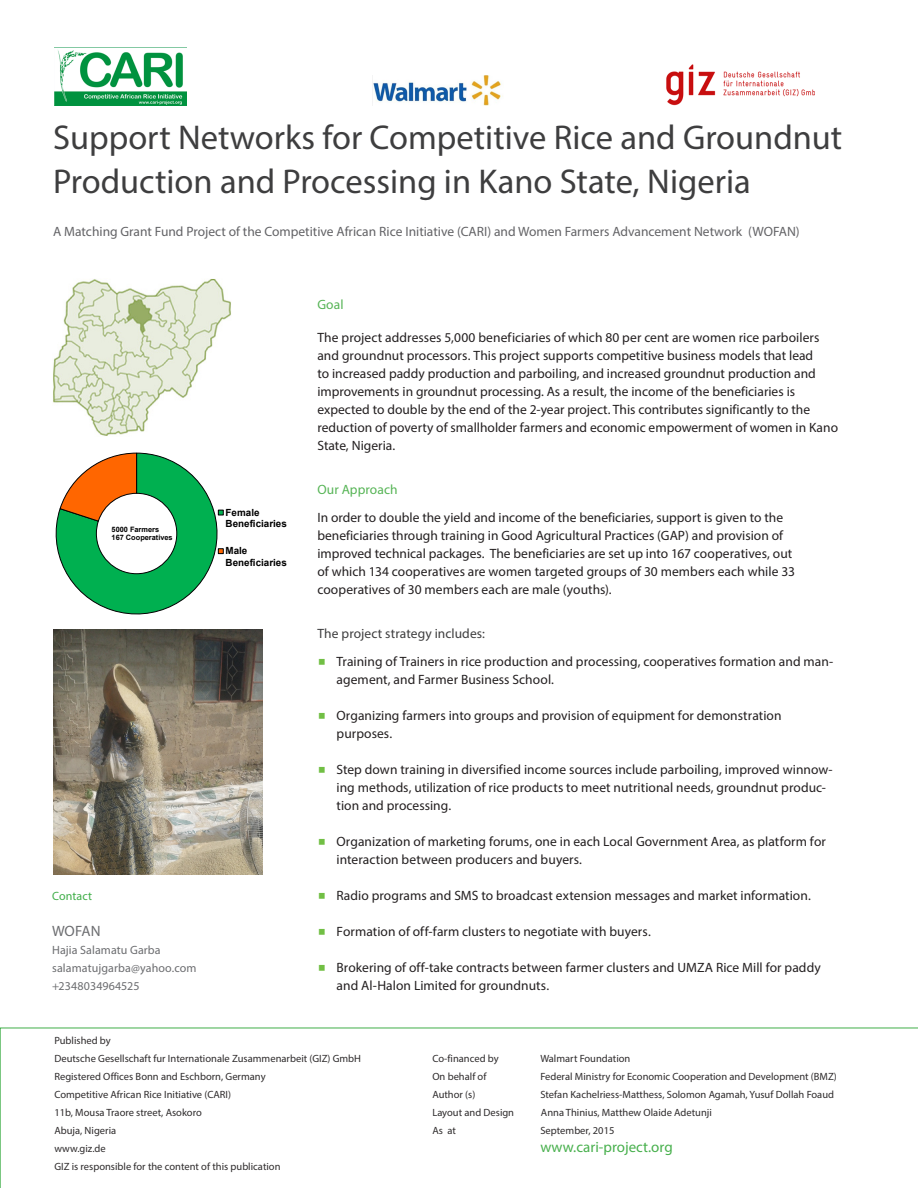
<style>
.page{position:relative;width:918px;height:1188px;background:#fff}
.page>*{position:absolute;margin:0;border:0;box-sizing:border-box;transform-origin:0 0}
.Headline{font:34.5px/43.5px "Myriad Pro";color:#3e3e3f}
.Paragraph_ohne_Absta{font:15px "Myriad Pro";color:#48b04d}
.Contact_information{font:15px "Myriad Pro";letter-spacing:-.005em;color:#6c6d70}
.Paragraph_ohne_Absta-2{font:13.5px/18px "Myriad Pro";color:#231f20}
.Headline-2{font:13.5px "Myriad Pro";color:#636366}
.Headline-3{font:13.5px "Myriad Pro";letter-spacing:.01em;color:#3e3e3f}
.Headline-4{font:13.5px "Myriad Pro";letter-spacing:.005em;color:#56b455}
.Contact_information-2{font:12px "Myriad Pro";letter-spacing:.01em;color:#6c6d70}
.Contact_information-3{font:12px "Myriad Pro";letter-spacing:.01em;color:#40ae49}
.Paragraph_ohne_Absta-3{font:10.5px "Myriad Pro";color:#2e2b2c}
.t1{font:700 9.9px/11.2px "Arial";color:#000}
.t2{font:700 7.35px/8.4px "Arial";letter-spacing:-.005em;color:#000}
</style>
<div class="page">
<img style="left:55px;top:47px;width:132px;height:58px">
<img style="left:53px;top:630px;width:210px;height:244px">
<img style="left:53px;top:279px;width:178px;height:157px">
<svg style="left:55px;top:452px;width:169px;height:163px"></svg>
<svg style="left:0;top:1028px;width:918px;height:160px"></svg>
<img style="left:666px;top:64px;width:149px;height:41px">
<img style="left:372px;top:75px;width:131px;height:30px">
<p class="Headline" style="left:53px;top:116px;width:791px">Support Networks for Competitive Rice and Groundnut<br>Production and Processing in Kano State, Nigeria</p>
<p class="Headline-2" style="left:53px;top:224px;width:748px">A Matching Grant Fund Project of the Competitive African Rice Initiative (CARI) and Women Farmers Advancement Network (WOFAN)</p>
<p class="t2" style="left:112px;top:525px;width:62px">5000 Farmers<br>167 Cooperatives</p>
<p class="t1" style="left:226px;top:507px;width:63px">Female<br>Beneficiaries</p>
<p class="t1" style="left:226px;top:545px;width:63px">Male<br>Beneficiaries</p>
<p class="Contact_information-3" style="left:52px;top:889px;width:42px">Contact</p>
<p class="Contact_information" style="left:52px;top:922px;width:50px">WOFAN</p>
<p class="Contact_information-2" style="left:52px;top:943px;width:110px">Hajia Salamatu Garba</p>
<p class="Contact_information-2" style="left:52px;top:961px;width:146px">salamatujgarba@yahoo.com</p>
<p class="Contact_information-2" style="left:52px;top:979px;width:89px">+2348034964525</p>
<p class="Headline-4" style="left:317px;top:296px;width:28px">Goal</p>
<p class="Paragraph_ohne_Absta-2" style="left:317px;top:328px;width:522px">The project addresses 5,000 beneficiaries of which 80 per cent are women rice parboilers and groundnut processors. This project supports competitive business models that lead<br>to increased paddy production and parboiling, and increased groundnut production and improvements in groundnut processing. As a result, the income of the beneficiaries is expected to double by the end of the 2-year project. This contributes significantly to the reduction of poverty of smallholder farmers and economic empowerment of women in Kano State, Nigeria.</p>
<p class="Headline-4" style="left:317px;top:481px;width:82px">Our Approach</p>
<p class="Paragraph_ohne_Absta-2" style="left:317px;top:508px;width:479px">In order to double the yield and income of the beneficiaries, support is given to the beneficiaries through training in Good Agricultural Practices (GAP) and provision of improved technical packages. The beneficiaries are set up into 167 cooperatives, out of which 134 cooperatives are women targeted groups of 30 members each while 33 cooperatives of 30 members each are male (youths).</p>
<p class="Headline-3" style="left:317px;top:625px;width:169px">The project strategy includes:</p>
<p class="Paragraph_ohne_Absta-2" style="left:337px;top:652px;width:498px">Training of Trainers in rice production and processing, cooperatives formation and man&shy;agement, and Farmer Business School.</p>
<p class="Paragraph_ohne_Absta-2" style="left:337px;top:706px;width:447px">Organizing farmers into groups and provision of equipment for demonstration purposes.</p>
<p class="Paragraph_ohne_Absta-2" style="left:337px;top:760px;width:498px">Step down training in diversified income sources include parboiling, improved winnow&shy;ing methods, utilization of rice products to meet nutritional needs, groundnut produc&shy;tion and processing.</p>
<p class="Paragraph_ohne_Absta-2" style="left:337px;top:832px;width:491px">Organization of marketing forums, one in each Local Government Area, as platform for interaction between producers and buyers.</p>
<p class="Paragraph_ohne_Absta-2" style="left:337px;top:886px;width:476px">Radio programs and SMS to broadcast extension messages and market information.</p>
<p class="Paragraph_ohne_Absta-2" style="left:337px;top:922px;width:316px">Formation of off-farm clusters to negotiate with buyers.</p>
<p class="Paragraph_ohne_Absta-2" style="left:337px;top:958px;width:486px">Brokering of off-take contracts between farmer clusters and UMZA Rice Mill for paddy and Al-Halon Limited for groundnuts.</p>
<p class="Paragraph_ohne_Absta-3" style="left:54px;top:1034px;width:58px">Published by</p>
<p class="Paragraph_ohne_Absta-3" style="left:54px;top:1052px;width:308px">Deutsche Gesellschaft fur Internationale Zusammenarbeit (GIZ) GmbH</p>
<p class="Paragraph_ohne_Absta-3" style="left:432px;top:1052px;width:68px">Co-financed by</p>
<p class="Paragraph_ohne_Absta-3" style="left:540px;top:1052px;width:92px">Walmart Foundation</p>
<p class="Paragraph_ohne_Absta-3" style="left:54px;top:1070px;width:213px">Registered Offices Bonn and Eschborn, Germany</p>
<p class="Paragraph_ohne_Absta-3" style="left:432px;top:1070px;width:56px">On behalf of</p>
<p class="Paragraph_ohne_Absta-3" style="left:540px;top:1070px;width:298px">Federal Ministry for Economic Cooperation and Development (BMZ)</p>
<p class="Paragraph_ohne_Absta-3" style="left:54px;top:1088px;width:178px">Competitive African Rice Initiative (CARI)</p>
<p class="Paragraph_ohne_Absta-3" style="left:432px;top:1088px;width:45px">Author (s)</p>
<p class="Paragraph_ohne_Absta-3" style="left:540px;top:1088px;width:295px">Stefan Kachelriess-Matthess, Solomon Agamah, Yusuf Dollah Foaud</p>
<p class="Paragraph_ohne_Absta-3" style="left:54px;top:1106px;width:149px">11b, Mousa Traore street, Asokoro</p>
<p class="Paragraph_ohne_Absta-3" style="left:432px;top:1106px;width:83px">Layout and Design</p>
<p class="Paragraph_ohne_Absta-3" style="left:541px;top:1106px;width:172px">Anna Thinius, Matthew Olaide Adetunji</p>
<p class="Paragraph_ohne_Absta-3" style="left:54px;top:1124px;width:63px">Abuja, Nigeria</p>
<p class="Paragraph_ohne_Absta-3" style="left:432px;top:1124px;width:25px">As at</p>
<p class="Paragraph_ohne_Absta-3" style="left:540px;top:1124px;width:76px">September, 2015</p>
<p class="Paragraph_ohne_Absta-3" style="left:54px;top:1142px;width:53px">www.giz.de</p>
<p class="Paragraph_ohne_Absta" style="left:540px;top:1138px;width:134px">www.cari-project.org</p>
<p class="Paragraph_ohne_Absta-3" style="left:54px;top:1160px;width:228px">GIZ is responsible for the content of this publication</p>
</div>
